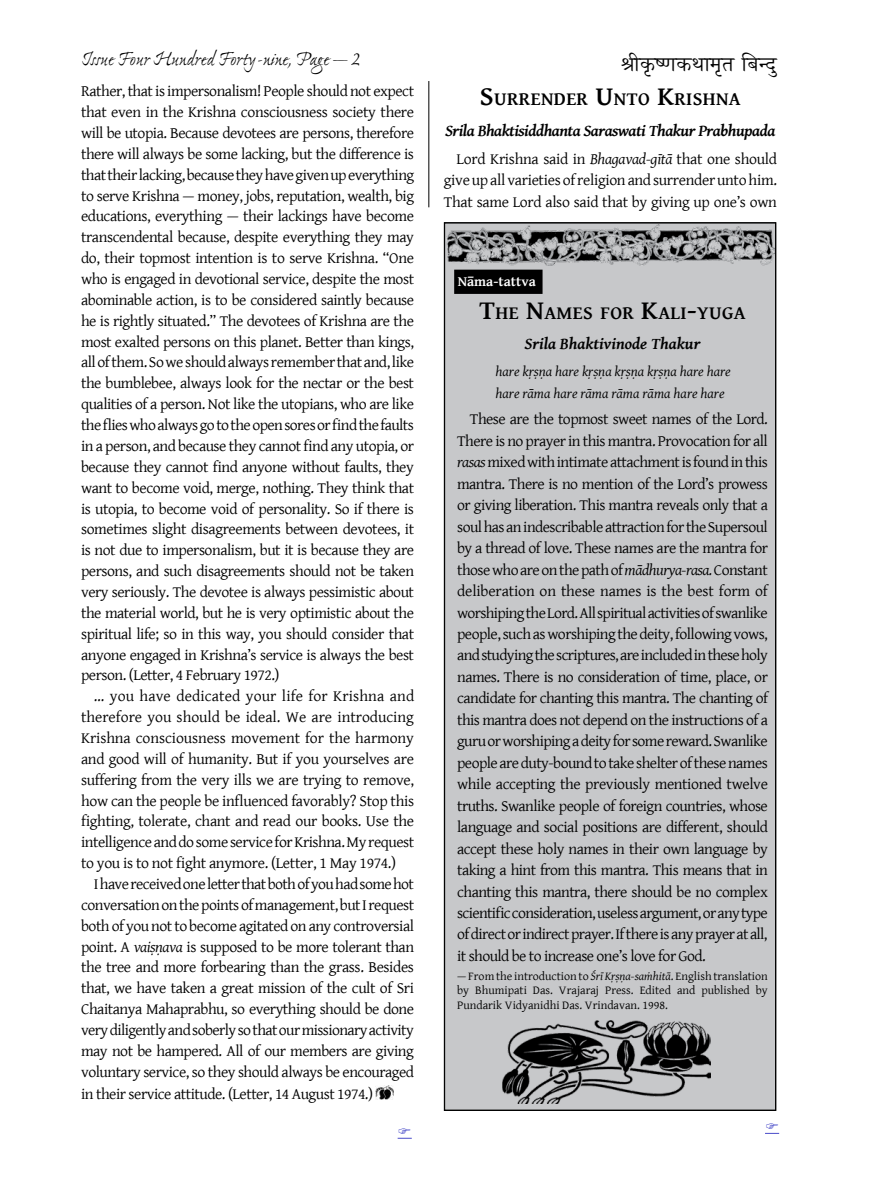
<style>
.page{position:relative;width:885px;height:1191px;background:#fff}
.page>*{position:absolute;margin:0;border:0;box-sizing:border-box;transform-origin:0 0}
.t1{font:21px "Ex Ponto Pro";letter-spacing:-.01em;color:#000}
.t2{font:700 18.9px "Gentium Basic";letter-spacing:.02em;color:#000}
.t3{font:18px "Shobhika";color:#000}
.t4{font:italic 700 16.5px "Gentium Basic";letter-spacing:-.03em;color:#000}
.t5{font:italic 700 16.5px "Gentium Basic";color:#000}
.t6{font:15.75px/20.9px "Gentium Basic";letter-spacing:-.03em;color:#000;text-align:justify}
.t7{font:italic 14.25px/21.8px "Gentium Basic";color:#000}
.t8{font:700 14.25px "Gentium Basic";color:#fff}
.t9{font:12px/14.4px "Gentium Basic";color:#000;text-align:justify}
.s1{font-style:italic}
.s2{font-size:27px}
</style>
<div class="page">
<hr style="left:428px;top:81px;width:1px;height:126px;background:#000">
<img style="left:375px;top:1085px;width:18px;height:14px">
<div style="left:446px;top:266px;width:327px;height:842px;background:#c7c8ca"></div>
<img style="left:446px;top:224px;width:328px;height:42px">
<img style="left:502px;top:1020px;width:208px;height:83px">
<div style="left:455px;top:270px;width:86px;height:23px;background:#000"></div>
<div style="left:454px;top:270px;width:88px;height:24px;border:2px solid #000"></div>
<svg style="left:397px;top:1137px;width:15px;height:1px"></svg>
<svg style="left:765px;top:1132px;width:14px;height:2px"></svg>
<h1 class="t1" style="left:81px;top:46px;width:280px">Issue Four Hundred Forty-nine, Page — 2</h1>
<p class="t3" style="left:620px;top:54px;width:167px">श्रीकृष्णकथामृत बिन्दु</p>
<p class="t6" style="left:81px;top:80px;width:334px">Rather, that is impersonalism! People should not expect that even in the Krishna consciousness society there will be utopia. Because devotees are persons, therefore there will always be some lacking, but the difference is that their lacking, because they have given up everything to serve Krishna — money, jobs, reputation, wealth, big educations, everything — their lackings have become transcendental because, despite everything they may do, their topmost intention is to serve Krishna. “One who is engaged in devotional service, despite the most abominable action, is to be considered saintly because he is rightly situated.” The devotees of Krishna are the most exalted persons on this planet. Better than kings, all of them. So we should always remember that and, like the bumblebee, always look for the nectar or the best qualities of a person. Not like the utopians, who are like the flies who always go to the open sores or find the faults in a person, and because they cannot find any utopia, or because they cannot find anyone without faults, they want to become void, merge, nothing. They think that is utopia, to become void of personality. So if there is sometimes slight disagreements between devotees, it is not due to impersonalism, but it is because they are persons, and such disagreements should not be taken very seriously. The devotee is always pessimistic about the material world, but he is very optimistic about the spiritual life; so in this way, you should consider that anyone engaged in Krishna’s service is always the best person. (Letter, 4 February 1972.)</p>
<p class="t6" style="left:81px;top:685px;width:334px;text-indent:13px">… you have dedicated your life for Krishna and therefore you should be ideal. We are introducing Krishna consciousness movement for the harmony and good will of humanity. But if you yourselves are suffering from the very ills we are trying to remove, how can the people be influenced favorably? Stop this fighting, tolerate, chant and read our books. Use the intelligence and do some service for Krishna. My request to you is to not fight anymore. (Letter, 1 May 1974.)</p>
<p class="t6" style="left:81px;top:873px;width:334px;text-indent:13px">I have received one letter that both of you had some hot conversation on the points of management, but I request both of you not to become agitated on any controversial point. A <span class="s1">vaiṣṇava</span> is supposed to be more tolerant than the tree and more forbearing than the grass. Besides that, we have taken a great mission of the cult of Sri Chaitanya Mahaprabhu, so everything should be done very diligently and soberly so that our missionary activity may not be hampered. All of our members are giving voluntary service, so they should always be encouraged in their service attitude. (Letter, 14 August 1974.)</p>
<p class="t2" style="left:480px;top:85px;width:262px"><span class="s2">S</span>URRENDER <span class="s2">U</span>NTO <span class="s2">K</span>RISHNA</p>
<p class="t4" style="left:445px;top:118px;width:331px">Srila Bhaktisiddhanta Saraswati Thakur Prabhupada</p>
<p class="t6" style="left:444px;top:147px;width:334px;line-height:21.8px;text-indent:13px">Lord Krishna said in <span class="s1">Bhagavad-gītā</span> that one should give up all varieties of religion and surrender unto him.<br>That same Lord also said that by giving up one’s own</p>
<p class="t8" style="left:457px;top:271px;width:80px">Nāma-tattva</p>
<p class="t2" style="left:479px;top:298px;width:268px"><span class="s2">T</span>HE <span class="s2">N</span>AMES FOR <span class="s2">K</span>ALI<span class="s2">-</span>YUGA</p>
<p class="t5" style="left:524px;top:331px;width:177px">Srila Bhaktivinode Thakur</p>
<p class="t7" style="left:495px;top:360px;width:237px">hare kṛṣṇa hare kṛṣṇa kṛṣṇa kṛṣṇa hare hare hare rāma hare rāma rāma rāma hare hare</p>
<p class="t6" style="left:457px;top:408px;width:312px;line-height:21.5px;text-indent:13px">These are the topmost sweet names of the Lord.<br>There is no prayer in this mantra. Provocation for all <span class="s1">rasas</span> mixed with intimate attachment is found in this mantra. There is no mention of the Lord’s prowess or giving liberation. This mantra reveals only that a soul has an indescribable attraction for the Supersoul by a thread of love. These names are the mantra for those who are on the path of <span class="s1">mādhurya-rasa.</span> Constant deliberation on these names is the best form of worshiping the Lord. All spiritual activities of swanlike people, such as worshiping the deity, following vows, and studying the scriptures, are included in these holy names. There is no consideration of time, place, or candidate for chanting this mantra. The chanting of this mantra does not depend on the instructions of a guru or worshiping a deity for some reward. Swanlike people are duty-bound to take shelter of these names while accepting the previously mentioned twelve truths. Swanlike people of foreign countries, whose language and social positions are different, should accept these holy names in their own language by taking a hint from this mantra. This means that in chanting this mantra, there should be no complex scientific consideration, useless argument, or any type of direct or indirect prayer. If there is any prayer at all, it should be to increase one’s love for God.</p>
<p class="t9" style="left:457px;top:968px;width:312px">— From the introduction to <span class="s1">Śrī Kṛṣṇa-saṁhitā</span>. English translation by Bhumipati Das. Vrajaraj Press. Edited and published by Pundarik Vidyanidhi Das. Vrindavan. 1998.</p>
</div>
